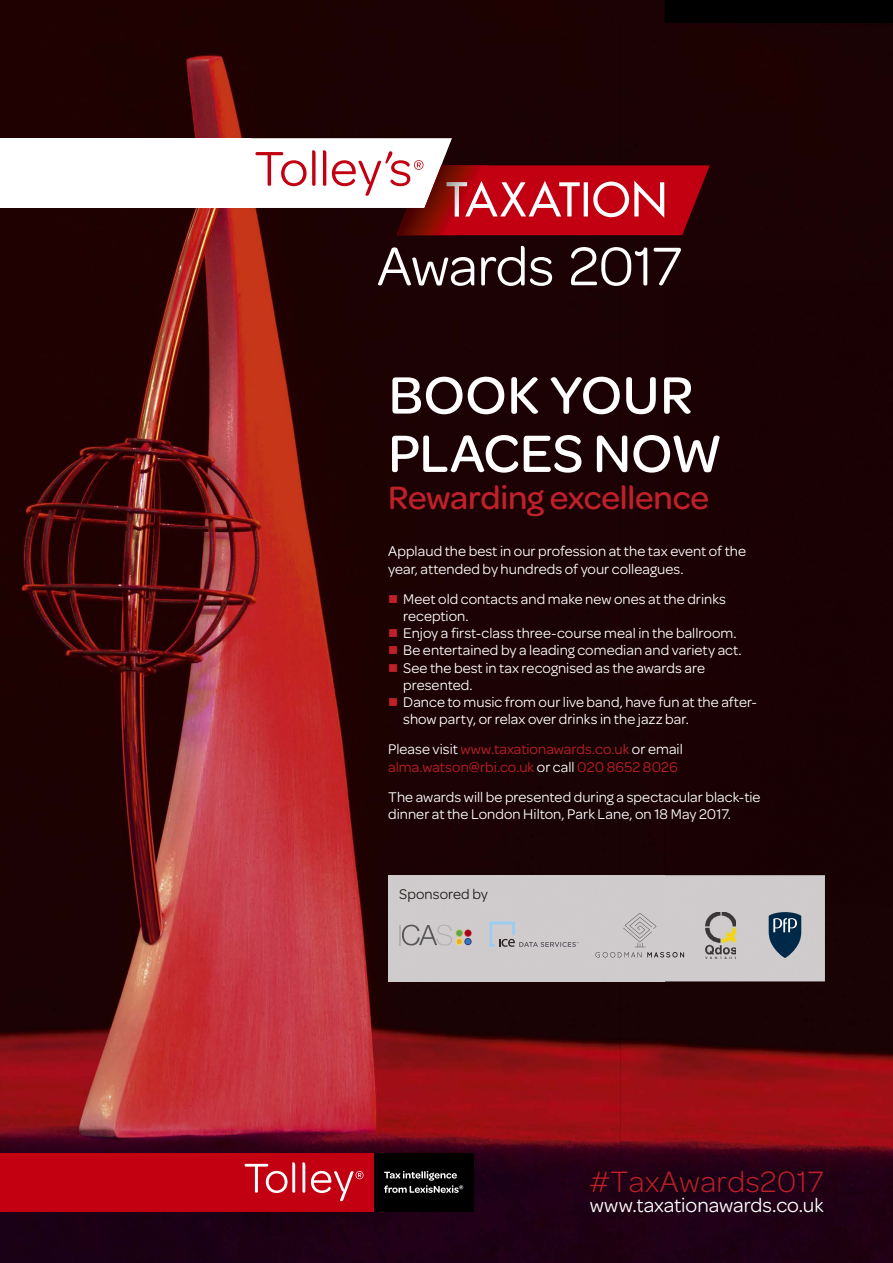
<style>
.page{position:relative;width:893px;height:1263px;background:#fff}
.page>*{position:absolute;margin:0;border:0;box-sizing:border-box;transform-origin:0 0}
.t1{font:500 55.95px/58.3px "Omnes";color:#fff}
.t2{font:500 34.5px "Omnes";letter-spacing:-.01em;color:#c02029}
.t3{font:300 31.5px "Omnes";letter-spacing:.015em;color:#c02029}
.t4{font:21px "Omnes";letter-spacing:-.005em;color:#fff}
.t5{font:15px/17.2px "Omnes";letter-spacing:.005em;color:#fff}
.t6{font:15px/17.2px "Omnes";color:#c02029}
.t7{font:15px "Omnes";letter-spacing:.005em;color:#1e1e1c}
.s1{color:#c02029}
.s2{color:#fff}
</style>
<div class="page">
<img style="left:0;top:0;width:665px;height:1263px">
<div style="left:665px;top:23px;width:228px;height:881px;background:#1b0103"></div>
<img style="left:807px;top:904px;width:86px;height:359px">
<img style="left:665px;top:981px;width:142px;height:282px">
<img style="left:621px;top:23px;width:44px;height:1240px">
<div style="left:388px;top:875px;width:437px;height:106px;background:#cfcbcc"></div>
<svg style="left:399px;top:924px;width:72px;height:21px;background:#b8b2af"></svg>
<svg style="left:489px;top:921px;width:90px;height:26px;background:#c1c1c5"></svg>
<svg style="left:595px;top:913px;width:89px;height:44px;background:#c7c3c4"></svg>
<img style="left:706px;top:912px;width:30px;height:46px">
<svg style="left:769px;top:912px;width:32px;height:46px"></svg>
<div style="left:374px;top:1153px;width:100px;height:59px;background:#000"></div>
<svg style="left:384px;top:1171px;width:79px;height:22px"></svg>
<div style="left:0;top:1153px;width:374px;height:59px;background:#c20012"></div>
<svg style="left:245px;top:1162px;width:50px;height:31px"></svg>
<svg style="left:302px;top:1162px;width:3px;height:31px"></svg>
<svg style="left:311px;top:1171px;width:52px;height:30px"></svg>
<svg style="left:237px;top:138px;width:473px;height:97px"></svg>
<svg style="left:571px;top:247px;width:76px;height:39px"></svg>
<svg style="left:654px;top:248px;width:27px;height:37px"></svg>
<svg style="left:378px;top:247px;width:96px;height:39px"></svg>
<svg style="left:481px;top:246px;width:71px;height:40px"></svg>
<div style="left:0;top:138px;width:250px;height:70px;background:#fff"></div>
<p class="t1" style="left:388px;top:366px;width:336px">BOOK YOUR<br>PLACES NOW</p>
<p class="t2" style="left:388px;top:478px;width:322px">Rewarding excellence</p>
<p class="t5" style="left:388px;top:543px;width:359px">Applaud the best in our profession at the tax event of the year, attended by hundreds of your colleagues.</p>
<p class="t5" style="left:403px;top:590px;width:324px;text-indent:-15px"><span class="s1">■</span> Meet old contacts and make new ones at the drinks reception.</p>
<p class="t5" style="left:388px;top:624px;width:350px"><span class="s1">■</span> Enjoy a first-class three-course meal in the ballroom.</p>
<p class="t5" style="left:388px;top:642px;width:355px"><span class="s1">■</span> Be entertained by a leading comedian and variety act.</p>
<p class="t5" style="left:403px;top:659px;width:303px;text-indent:-15px"><span class="s1">■</span> See the best in tax recognised as the awards are presented.</p>
<p class="t5" style="left:403px;top:693px;width:355px;text-indent:-15px"><span class="s1">■</span> Dance to music from our live band, have fun at the after&shy;show party, or relax over drinks in the jazz bar.</p>
<p class="t6" style="left:388px;top:741px;width:296px"><span class="s2">Please visit</span> www.taxationawards.co.uk <span class="s2">or email </span>alma.watson@rbi.co.uk <span class="s2">or call</span> 020 8652 8026</p>
<p class="t5" style="left:388px;top:788px;width:374px">The awards will be presented during a spectacular black-tie dinner at the London Hilton, Park Lane, on 18 May 2017.</p>
<p class="t7" style="left:399px;top:885px;width:90px">Sponsored by</p>
<p class="t3" style="left:590px;top:1164px;width:235px">#TaxAwards2017</p>
<p class="t4" style="left:590px;top:1193px;width:235px">www.taxationawards.co.uk</p>
</div>
